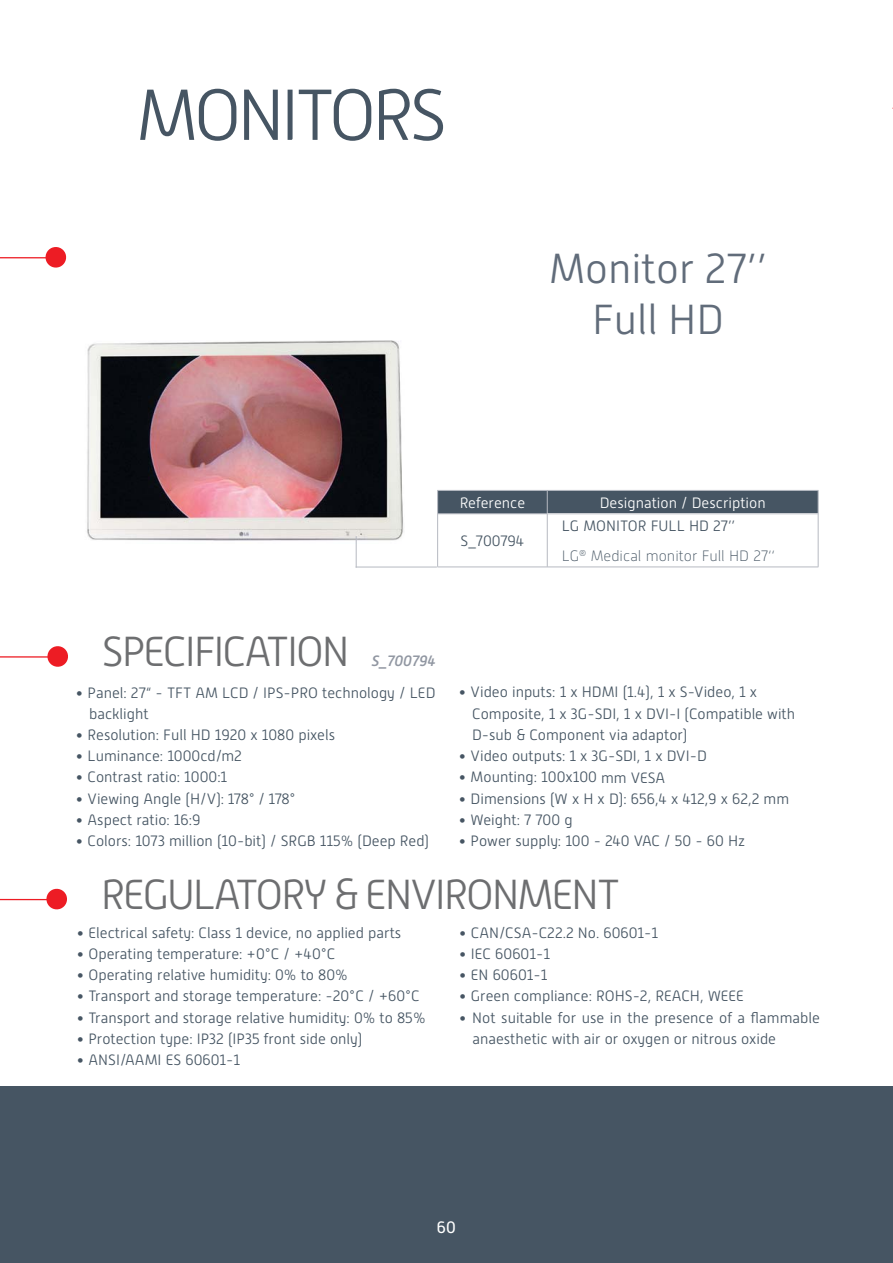
<style>
.page{position:relative;width:893px;height:1263px;background:#fff}
.page>*{position:absolute;margin:0;border:0;box-sizing:border-box;transform-origin:0 0}
.t1{font:300 72px "Alwyn New";letter-spacing:-.06em;color:#465563}
.t2{font:300 42px "Alwyn New";letter-spacing:-.05em;color:#6d6e70}
.t3{font:300 42px/50.4px "Alwyn New";color:#616c7a;text-align:center}
.t4{font:16.5px "Alwyn New";color:#fff}
.t5{font:300 15px/21.3px "Alwyn New";color:#465563}
.t6{font:100 15px/29.7px "Alwyn New";color:#465563}
.t7{font:300 15px "Alwyn New";color:#fff}
.t8{font:italic 500 15px "Alwyn New";color:#9197a2}
.s1{font-weight:300}
</style>
<div class="page">
<div style="left:0;top:1086px;width:893px;height:177px;background:#465563"></div>
<hr style="left:0;top:257px;width:56px;height:1px;background:#ed1c24">
<svg style="left:44px;top:247px;width:23px;height:21px"></svg>
<hr style="left:0;top:656px;width:58px;height:2px;background:#ed1c24">
<svg style="left:46px;top:646px;width:22px;height:21px"></svg>
<hr style="left:0;top:899px;width:57px;height:1px;background:#ed1c24">
<svg style="left:45px;top:888px;width:22px;height:22px"></svg>
<hr style="left:437px;top:514px;width:1px;height:53px;background:#b6b9c1">
<hr style="left:547px;top:514px;width:271px;height:1px;background:#b6b9c1">
<hr style="left:818px;top:514px;width:1px;height:53px;background:#b6b9c1">
<svg style="left:437px;top:490px;width:382px;height:24px;background:#505e6b"></svg>
<hr style="left:438px;top:514px;width:109px;height:1px;background:#b6b9c1">
<hr style="left:547px;top:514px;width:1px;height:53px;background:#b6b9c1">
<hr style="left:437px;top:567px;width:381px;height:1px;background:#b6b9c1">
<img style="left:87px;top:340px;width:317px;height:203px">
<hr style="left:356px;top:567px;width:81px;height:1px;background:#b6b9c1">
<hr style="left:356px;top:536px;width:1px;height:32px;background:#b6b9c1">
<h1 class="t1" style="left:136px;top:84px;width:312px">MONITORS</h1>
<h2 class="t3" style="left:549px;top:245px;width:219px">Monitor 27’’<br>Full HD</h2>
<p class="t7" style="left:460px;top:496px;width:67px">Reference</p>
<p class="t7" style="left:600px;top:496px;width:167px">Designation / Description</p>
<p class="t5" style="left:460px;top:531px;width:65px">S_700794</p>
<p class="t6" style="left:562px;top:511px;width:214px"><span class="s1">LG MONITOR FULL HD 27’’<br></span>LG<sup>®</sup> Medical monitor Full HD 27‘‘</p>
<h2 class="t2" style="left:102px;top:633px;width:249px">SPECIFICATION</h2>
<p class="t8" style="left:372px;top:652px;width:65px">S_700794</p>
<p class="t5" style="left:89px;top:682px;width:348px;text-indent:-13px">• Panel: 27“ - TFT AM LCD / IPS-PRO technology / LED backlight</p>
<p class="t5" style="left:76px;top:725px;width:261px">• Resolution: Full HD 1920 x 1080 pixels</p>
<p class="t5" style="left:76px;top:746px;width:168px">• Luminance: 1000cd/m2</p>
<p class="t5" style="left:76px;top:767px;width:153px">• Contrast ratio: 1000:1</p>
<p class="t5" style="left:76px;top:789px;width:221px">• Viewing Angle (H/V): 178° / 178°</p>
<p class="t5" style="left:76px;top:810px;width:126px">• Aspect ratio: 16:9</p>
<p class="t5" style="left:76px;top:831px;width:355px">• Colors: 1073 million (10-bit) / SRGB 115% (Deep Red)</p>
<p class="t5" style="left:472px;top:682px;width:324px;text-indent:-13px">• Video inputs: 1 x HDMI (1.4), 1 x S-Video, 1 x<br>Composite, 1 x 3G-SDI, 1 x DVI-I (Compatible with<br>D-sub &amp; Component via adaptor)</p>
<p class="t5" style="left:459px;top:746px;width:250px">• Video outputs: 1 x 3G-SDI, 1 x DVI-D</p>
<p class="t5" style="left:459px;top:767px;width:208px">• Mounting: 100x100 mm VESA</p>
<p class="t5" style="left:459px;top:789px;width:332px">• Dimensions (W x H x D): 656,4 x 412,9 x 62,2 mm</p>
<p class="t5" style="left:459px;top:810px;width:115px">• Weight: 7 700 g</p>
<p class="t5" style="left:459px;top:831px;width:288px">• Power supply: 100 - 240 VAC / 50 - 60 Hz</p>
<h2 class="t2" style="left:101px;top:876px;width:521px">REGULATORY &amp; ENVIRONMENT</h2>
<p class="t5" style="left:76px;top:922px;width:326px">• Electrical safety: Class 1 device, no applied parts</p>
<p class="t5" style="left:76px;top:944px;width:260px">• Operating temperature: +0°C / +40°C</p>
<p class="t5" style="left:76px;top:965px;width:273px">• Operating relative humidity: 0% to 80%</p>
<p class="t5" style="left:76px;top:986px;width:345px">• Transport and storage temperature: -20°C / +60°C</p>
<p class="t5" style="left:76px;top:1007px;width:351px">• Transport and storage relative humidity: 0% to 85%</p>
<p class="t5" style="left:76px;top:1029px;width:287px">• Protection type: IP32 (IP35 front side only)</p>
<p class="t5" style="left:76px;top:1050px;width:165px">• ANSI/AAMI ES 60601-1</p>
<p class="t5" style="left:459px;top:922px;width:201px">• CAN/CSA-C22.2 No. 60601-1</p>
<p class="t5" style="left:459px;top:944px;width:93px">• IEC 60601-1</p>
<p class="t5" style="left:459px;top:965px;width:90px">• EN 60601-1</p>
<p class="t5" style="left:459px;top:986px;width:287px">• Green compliance: ROHS-2, REACH, WEEE</p>
<p class="t5" style="left:472px;top:1007px;width:349px;text-indent:-13px">• Not suitable for use in the presence of a flammable anaesthetic with air or oxygen or nitrous oxide</p>
<p class="t4" style="left:437px;top:1218px;width:20px">60</p>
</div>
